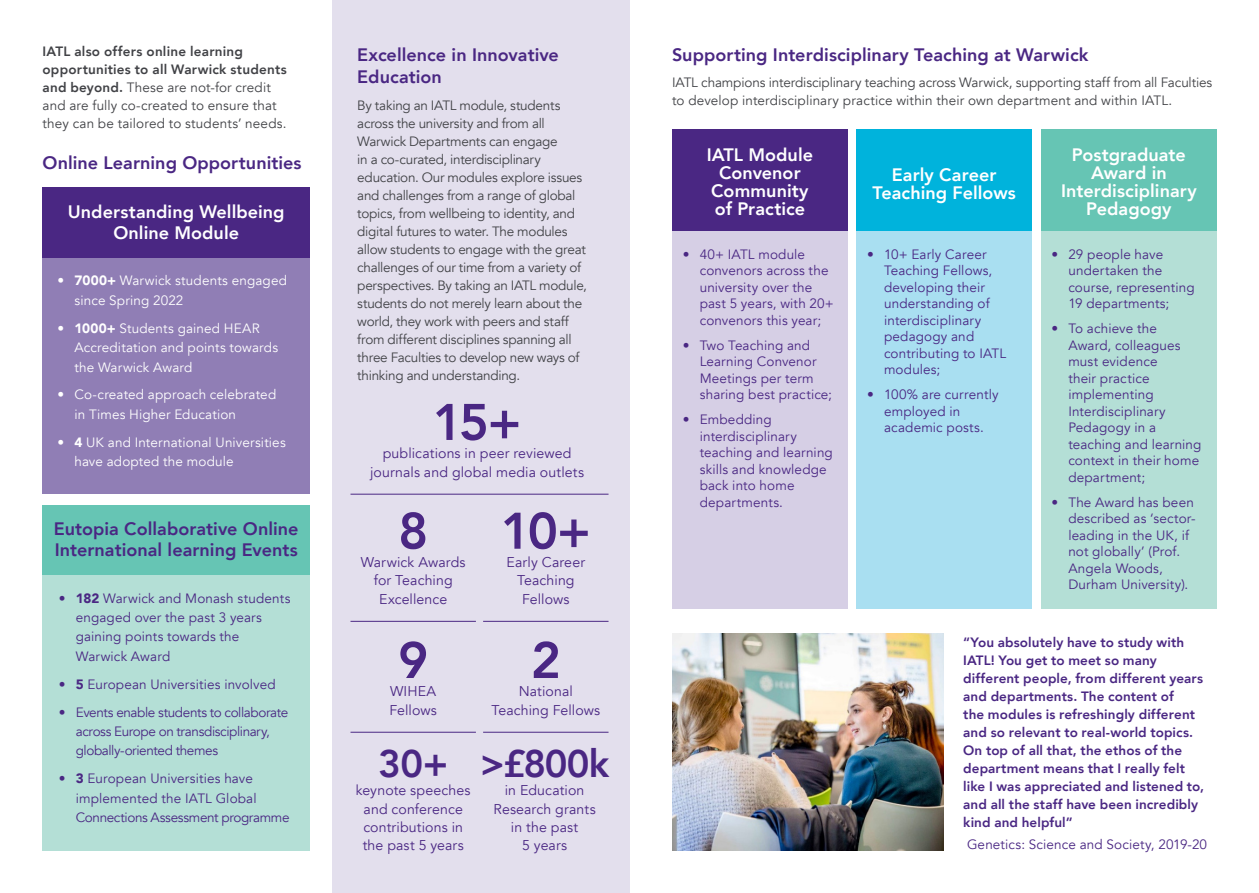
<style>
.page{position:relative;width:1259px;height:893px;background:#fff}
.page>*{position:absolute;margin:0;border:0;box-sizing:border-box;transform-origin:0 0}
.t1{font:800 50.85px "Avenir";color:#4a2783}
.t2{font:800 38.4px "Avenir";letter-spacing:-.02em;color:#4a2783}
.t3{font:800 18px/21px "Avenir";letter-spacing:.005em;color:#4a2783}
.t4{font:800 18px/18px "Avenir";letter-spacing:.005em;color:#fff;text-align:center}
.t5{font:14.1px/18.5px "Avenir";letter-spacing:.01em;color:#4a2783;text-align:center}
.t6{font:13.5px/16.5px "Avenir";letter-spacing:.01em;color:#4a2783}
.t7{font:13.5px/18px "Avenir";letter-spacing:-.015em;color:#414246}
.t8{font:800 13.5px/18px "Avenir";letter-spacing:.005em;color:#4a2783}
.t9{font:13.5px/19.4px "Avenir";letter-spacing:.01em;color:#fff}
.t10{font:13.5px/18px "Avenir";letter-spacing:.01em;color:#414246}
.t11{font:13.5px/19.4px "Avenir";letter-spacing:-.03em;color:#4a2783}
.s1{font-weight:800}
.s2{font-weight:900}
</style>
<div class="page">
<div style="left:43px;top:505px;width:267px;height:70px;background:#66c5b4"></div>
<div style="left:43px;top:575px;width:267px;height:276px;background:#b4dfd6"></div>
<div style="left:332px;top:0;width:297px;height:893px;background:#e3dfed"></div>
<div style="left:43px;top:187px;width:267px;height:71px;background:#4a2783"></div>
<div style="left:43px;top:258px;width:267px;height:236px;background:#907eb5"></div>
<hr style="left:350px;top:732px;width:126px;height:1px;background:#4a2783">
<hr style="left:483px;top:732px;width:125px;height:1px;background:#4a2783">
<hr style="left:350px;top:621px;width:126px;height:1px;background:#4a2783">
<hr style="left:483px;top:621px;width:125px;height:1px;background:#4a2783">
<hr style="left:350px;top:494px;width:258px;height:1px;background:#4a2783">
<div style="left:672px;top:130px;width:176px;height:102px;background:#4a2783"></div>
<div style="left:672px;top:232px;width:176px;height:377px;background:#d6cfe5"></div>
<div style="left:856px;top:130px;width:176px;height:102px;background:#00b3dc"></div>
<div style="left:856px;top:232px;width:176px;height:377px;background:#a9dff1"></div>
<div style="left:1040px;top:130px;width:176px;height:102px;background:#66c5b4"></div>
<div style="left:1040px;top:232px;width:176px;height:377px;background:#b4dfd6"></div>
<img style="left:672px;top:634px;width:271px;height:217px">
<p class="t10" style="left:43px;top:43px;width:246px"><span class="s1">IATL also offers online learning opportunities to all Warwick students and beyond.</span> These are not-for credit and are fully co-created to ensure that they can be tailored to students’ needs.</p>
<p class="t3" style="left:43px;top:152px;width:260px">Online Learning Opportunities</p>
<p class="t4" style="left:68px;top:201px;width:218px;line-height:21px">Understanding Wellbeing<br>Online Module</p>
<p class="t9" style="left:74px;top:271px;width:214px;text-indent:-17px"><span class="s2">• 7000+</span> Warwick students engaged since Spring 2022</p>
<p class="t9" style="left:74px;top:319px;width:205px;text-indent:-17px"><span class="s2">• 1000+</span> Students gained HEAR<br>Accreditation and points towards the Warwick Award</p>
<p class="t9" style="left:74px;top:385px;width:203px;text-indent:-17px">• Co-created approach celebrated in Times Higher Education</p>
<p class="t9" style="left:74px;top:433px;width:213px;text-indent:-17px"><span class="s2">• 4</span> UK and International Universities have adopted the module</p>
<p class="t3" style="left:54px;top:519px;width:246px">Eutopia Collaborative Online<br>International learning Events</p>
<p class="t6" style="left:76px;top:588px;width:216px;line-height:19.4px;text-indent:-17px"><span class="s2">• 182</span> Warwick and Monash students engaged over the past 3 years gaining points towards the<br>Warwick Award</p>
<p class="t6" style="left:59px;top:676px;width:218px"><span class="s2">• 5</span> European Universities involved</p>
<p class="t11" style="left:76px;top:702px;width:214px;text-indent:-17px">• Events enable students to collaborate across Europe on transdisciplinary, globally-oriented themes</p>
<p class="t6" style="left:76px;top:769px;width:215px;line-height:19.4px;text-indent:-17px"><span class="s2">• 3</span> European Universities have implemented the IATL Global<br>Connections Assessment programme</p>
<p class="t3" style="left:357px;top:43px;width:203px;line-height:22.5px">Excellence in Innovative<br>Education</p>
<p class="t7" style="left:357px;top:96px;width:231px">By taking an IATL module, students across the university and from all Warwick Departments can engage<br>in a co-curated, interdisciplinary education. Our modules explore issues and challenges from a range of global topics, from wellbeing to identity, and digital futures to water. The modules allow students to engage with the great challenges of our time from a variety of perspectives. By taking an IATL module, students do not merely learn about the world, they work with peers and staff from different disciplines spanning all three Faculties to develop new ways of thinking and understanding.</p>
<p class="t1" style="left:433px;top:383px;width:90px">15+</p>
<p class="t5" style="left:370px;top:444px;width:215px">publications in peer reviewed journals and global media outlets</p>
<p class="t1" style="left:398px;top:491px;width:32px">8</p>
<p class="t5" style="left:361px;top:553px;width:106px">Warwick Awards for Teaching<br>Excellence</p>
<p class="t1" style="left:501px;top:491px;width:92px">10+</p>
<p class="t5" style="left:506px;top:553px;width:80px">Early Career<br>Teaching<br>Fellows</p>
<p class="t1" style="left:398px;top:621px;width:32px">9</p>
<p class="t5" style="left:389px;top:682px;width:49px;text-align:left">WIHEA<br>Fellows</p>
<p class="t2" style="left:378px;top:734px;width:72px">30+</p>
<p class="t5" style="left:356px;top:781px;width:116px">keynote speeches and conference contributions in the past 5 years</p>
<p class="t1" style="left:531px;top:621px;width:32px">2</p>
<p class="t5" style="left:491px;top:682px;width:110px">National<br>Teaching Fellows</p>
<p class="t2" style="left:480px;top:734px;width:131px">&gt;£800k</p>
<p class="t5" style="left:493px;top:781px;width:104px">in Education<br>Research grants in the past<br>5 years</p>
<p class="t3" style="left:672px;top:44px;width:418px">Supporting Interdisciplinary Teaching at Warwick</p>
<p class="t7" style="left:672px;top:74px;width:542px">IATL champions interdisciplinary teaching across Warwick, supporting staff from all Faculties to develop interdisciplinary practice within their own department and within IATL.</p>
<p class="t4" style="left:707px;top:145px;width:108px">IATL Module<br>Convenor<br>Community of Practice</p>
<p class="t6" style="left:699px;top:246px;width:136px;text-indent:-17px"><span class="s2">•</span> 40+ IATL module convenors across the university over the past 5 years, with 20+ convenors this year;</p>
<p class="t6" style="left:699px;top:337px;width:134px;text-indent:-17px">• Two Teaching and<br>Learning Convenor<br>Meetings per term sharing best practice;</p>
<p class="t6" style="left:699px;top:412px;width:135px;text-indent:-17px">• Embedding interdisciplinary teaching and learning skills and knowledge back into home departments.</p>
<p class="t4" style="left:872px;top:166px;width:145px">Early Career<br>Teaching Fellows</p>
<p class="t6" style="left:884px;top:246px;width:124px;text-indent:-17px"><span class="s2">•</span> 10+ Early Career<br>Teaching Fellows, developing their understanding of interdisciplinary pedagogy and contributing to IATL modules;</p>
<p class="t6" style="left:884px;top:387px;width:116px;text-indent:-17px">• 100% are currently employed in academic posts.</p>
<p class="t4" style="left:1061px;top:145px;width:137px">Postgraduate<br>Award in<br>Interdisciplinary<br>Pedagogy</p>
<p class="t6" style="left:1068px;top:246px;width:128px;text-indent:-17px"><span class="s2">•</span> 29 people have undertaken the course, representing<br>19 departments;</p>
<p class="t6" style="left:1068px;top:321px;width:135px;text-indent:-17px">• To achieve the<br>Award, colleagues must evidence<br>their practice implementing<br>Interdisciplinary<br>Pedagogy in a teaching and learning context in their home department;</p>
<p class="t6" style="left:1068px;top:494px;width:129px;text-indent:-17px">• The Award has been described as ‘sector&shy;leading in the UK, if not globally’ (Prof.<br>Angela Woods,<br>Durham University).</p>
<p class="t8" style="left:963px;top:633px;width:242px">“You absolutely have to study with IATL! You get to meet so many different people, from different years and departments. The content of<br>the modules is refreshingly different and so relevant to real-world topics.<br>On top of all that, the ethos of the department means that I really felt like I was appreciated and listened to, and all the staff have been incredibly kind and helpful”</p>
<p class="t6" style="left:967px;top:837px;width:242px">Genetics: Science and Society, 2019-20</p>
</div>
